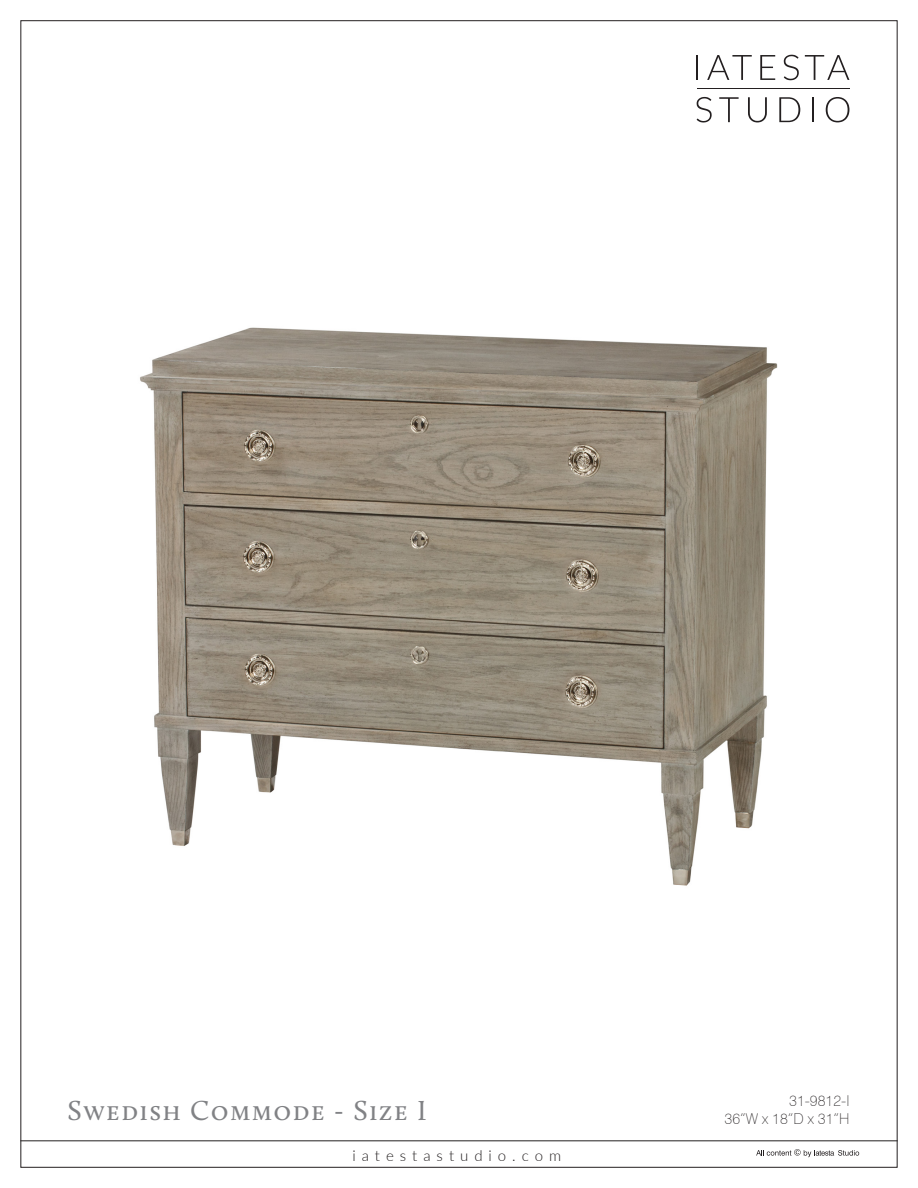
<style>
.page{position:relative;width:918px;height:1188px;background:#fff}
.page>*{position:absolute;margin:0;border:0;box-sizing:border-box;transform-origin:0 0}
.t1{font:28.5px "Calluna";letter-spacing:.05em;color:#818285}
.t2{font:100 15px "Swiss 721 BT";color:#231f20}
.t3{font:300 15px "Lato";letter-spacing:.4em;color:#231f20}
</style>
<div class="page">
<svg style="left:784px;top:55px;width:15px;height:25px"></svg>
<svg style="left:697px;top:97px;width:15px;height:26px"></svg>
<svg style="left:697px;top:55px;width:1px;height:25px"></svg>
<svg style="left:707px;top:55px;width:45px;height:25px"></svg>
<svg style="left:760px;top:55px;width:15px;height:25px"></svg>
<svg style="left:805px;top:55px;width:44px;height:25px"></svg>
<svg style="left:719px;top:97px;width:20px;height:25px"></svg>
<svg style="left:748px;top:97px;width:19px;height:25px"></svg>
<svg style="left:779px;top:97px;width:21px;height:25px"></svg>
<hr style="left:812px;top:97px;width:2px;height:25px;background:#231f20">
<svg style="left:826px;top:97px;width:23px;height:25px"></svg>
<hr style="left:697px;top:88px;width:152px;height:1px;background:#231f20">
<svg style="left:756px;top:1149px;width:103px;height:8px"></svg>
<hr style="left:20px;top:1141px;width:878px;height:1px;background:#231f20">
<img style="left:140px;top:327px;width:638px;height:559px">
<p class="t1" style="left:68px;top:1093px;width:360px">Swedish Commode - Size I</p>
<p class="t3" style="left:352px;top:1145px;width:210px">iatestastudio.com</p>
<p class="t2" style="left:789px;top:1091px;width:62px">31-9812-I</p>
<p class="t2" style="left:725px;top:1109px;width:126px">36”W x 18”D x 31”H</p>
</div>
